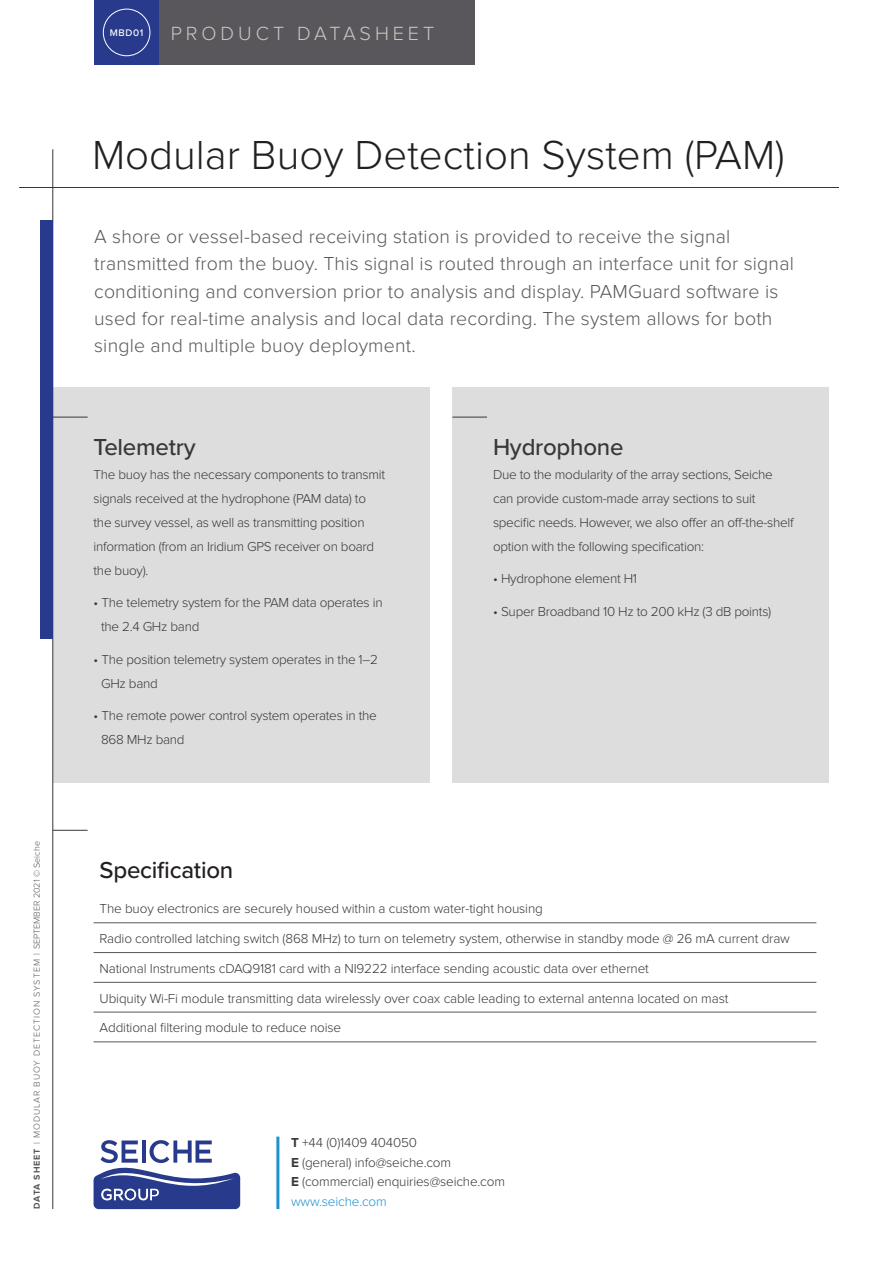
<style>
.page{position:relative;width:893px;height:1263px;background:#fff}
.page>*{position:absolute;margin:0;border:0;box-sizing:border-box;transform-origin:0 0}
.t1{font:300 42px "Proxima Nova";color:#231f20}
.t2{font:500 24px "Proxima Nova";letter-spacing:-.01em;color:#37373a}
.t3{font:500 24px "Proxima Nova";letter-spacing:-.01em;color:#231f20}
.t4{font:300 19.8px "Proxima Nova";letter-spacing:.2em;color:#cac6c1}
.t5{font:300 19.5px/27px "Proxima Nova";letter-spacing:.01em;color:#59575b}
.t6{font:300 13.5px/24px "Proxima Nova";letter-spacing:-.02em;color:#37373a}
.t7{font:300 13.5px "Proxima Nova";letter-spacing:-.01em;color:#1d92d1}
.t8{font:500 9.9px "Proxima Nova";letter-spacing:.06em;color:#fff}
.t9{font:300 9px "Proxima Nova";letter-spacing:.095em;color:#59575b}
.s1{font-weight:700}
</style>
<div class="page">
<hr style="left:53px;top:149px;width:1px;height:1060px;background:#37373a">
<hr style="left:53px;top:830px;width:35px;height:1px;background:#37373a">
<hr style="left:19px;top:187px;width:820px;height:1px;background:#37373a">
<hr style="left:94px;top:922px;width:722px;height:1px;background:#59575b">
<hr style="left:94px;top:952px;width:722px;height:1px;background:#59575b">
<hr style="left:94px;top:982px;width:722px;height:1px;background:#59575b">
<hr style="left:94px;top:1012px;width:722px;height:1px;background:#59575b">
<hr style="left:94px;top:1041px;width:722px;height:1px;background:#59575b">
<div style="left:40px;top:220px;width:13px;height:418px;background:#283a8b"></div>
<div style="left:159px;top:0;width:315px;height:65px;background:#59575b"></div>
<div style="left:94px;top:0;width:65px;height:65px;background:#283a8b"></div>
<div style="left:103px;top:9px;width:47px;height:47px;border:1px solid #fff;border-radius:50%"></div>
<svg style="left:94px;top:1140px;width:146px;height:69px"></svg>
<div style="left:53px;top:387px;width:376px;height:395px;background:#ddd"></div>
<hr style="left:53px;top:417px;width:35px;height:1px;background:#37373a">
<div style="left:452px;top:387px;width:376px;height:395px;background:#ddd"></div>
<hr style="left:452px;top:417px;width:35px;height:1px;background:#37373a">
<hr style="left:276px;top:1136px;width:3px;height:73px;background:#1d92d1">
<p class="t9" style="left:32px;top:1209px;width:369px;rotate:-90deg"><span class="s1">DATA SHEET</span> | MODULAR BUOY DETECTION SYSTEM | SEPTEMBER 2021 © Seiche</p>
<p class="t8" style="left:110px;top:26px;width:35px">MBD01</p>
<p class="t4" style="left:171px;top:22px;width:265px">PRODUCT DATASHEET</p>
<p class="t1" style="left:92px;top:131px;width:694px">Modular Buoy Detection System (PAM)</p>
<p class="t5" style="left:94px;top:224px;width:701px">A shore or vessel-based receiving station is provided to receive the signal transmitted from the buoy. This signal is routed through an interface unit for signal conditioning and conversion prior to analysis and display. PAMGuard software is used for real-time analysis and local data recording. The system allows for both single and multiple buoy deployment.</p>
<p class="t2" style="left:94px;top:429px;width:104px">Telemetry</p>
<p class="t6" style="left:94px;top:462px;width:293px">The buoy has the necessary components to transmit signals received at the hydrophone (PAM data) to the survey vessel, as well as transmitting position information (from an Iridium GPS receiver on board the buoy).</p>
<p class="t6" style="left:101px;top:591px;width:283px;text-indent:-8px">• The telemetry system for the PAM data operates in the 2.4 GHz band</p>
<p class="t6" style="left:101px;top:647px;width:279px;text-indent:-8px">• The position telemetry system operates in the 1–2<br>GHz band</p>
<p class="t6" style="left:101px;top:704px;width:277px;text-indent:-8px">• The remote power control system operates in the<br>868 MHz band</p>
<p class="t2" style="left:493px;top:429px;width:132px">Hydrophone</p>
<p class="t6" style="left:493px;top:462px;width:302px">Due to the modularity of the array sections, Seiche can provide custom-made array sections to suit specific needs. However, we also offer an off-the-shelf option with the following specification:</p>
<p class="t6" style="left:493px;top:567px;width:146px">• Hydrophone element H1</p>
<p class="t6" style="left:493px;top:599px;width:280px">• Super Broadband 10 Hz to 200 kHz (3 dB points)</p>
<p class="t3" style="left:100px;top:852px;width:135px">Specification</p>
<p class="t6" style="left:100px;top:897px;width:445px">The buoy electronics are securely housed within a custom water-tight housing</p>
<p class="t6" style="left:100px;top:927px;width:692px">Radio controlled latching switch (868 MHz) to turn on telemetry system, otherwise in standby mode @ 26 mA current draw</p>
<p class="t6" style="left:100px;top:956px;width:551px">National Instruments cDAQ9181 card with a NI9222 interface sending acoustic data over ethernet</p>
<p class="t6" style="left:100px;top:986px;width:630px">Ubiquity Wi-Fi module transmitting data wirelessly over coax cable leading to external antenna located on mast</p>
<p class="t6" style="left:100px;top:1016px;width:243px">Additional filtering module to reduce noise</p>
<p class="t6" style="left:291px;top:1131px;width:128px"><span class="s1">T</span> +44 (0)1409 404050</p>
<p class="t6" style="left:291px;top:1150px;width:162px"><span class="s1">E</span> (general) info@seiche.com</p>
<p class="t6" style="left:291px;top:1170px;width:215px"><span class="s1">E</span> (commercial) enquiries@seiche.com</p>
<p class="t7" style="left:291px;top:1193px;width:97px">www.seiche.com</p>
</div>
